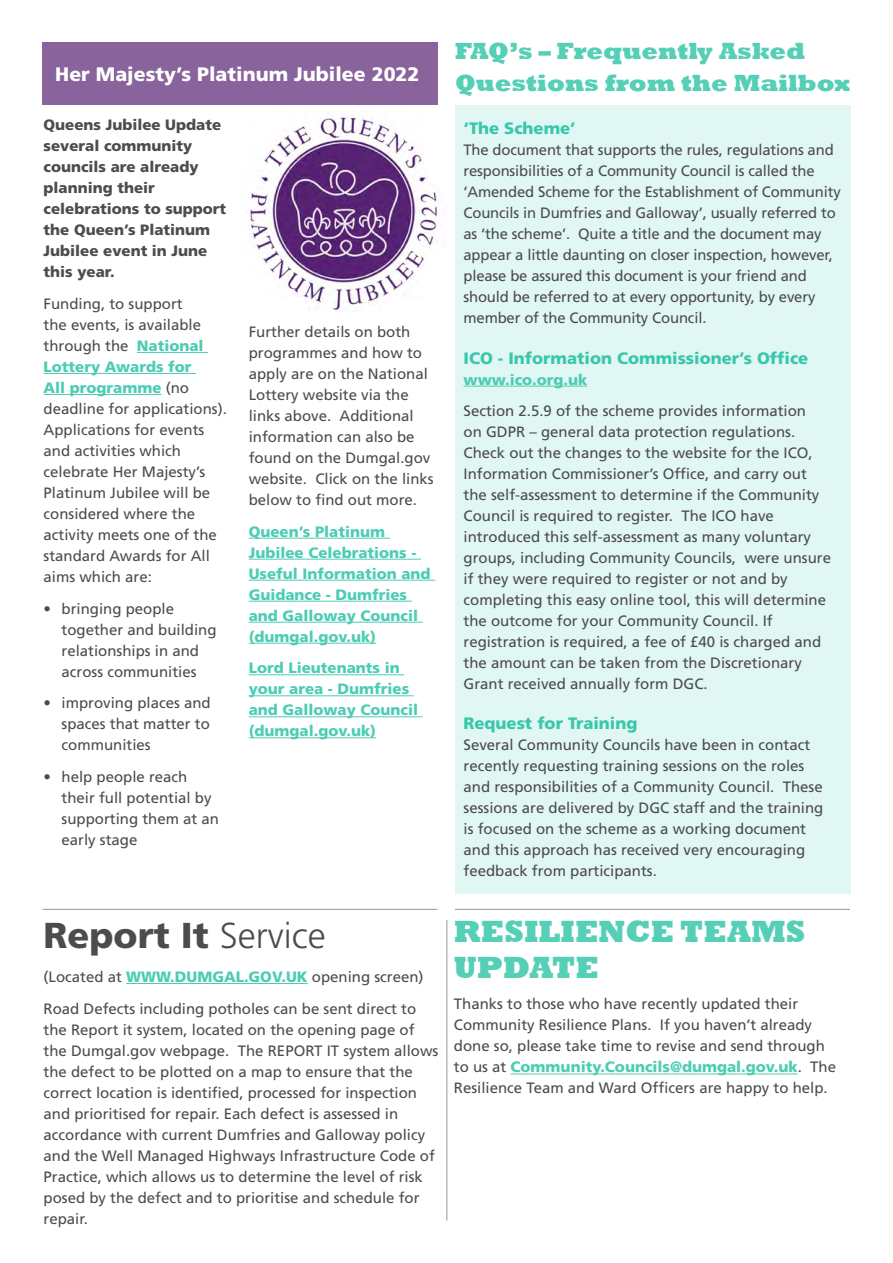
<style>
.page{position:relative;width:893px;height:1263px;background:#fff}
.page>*{position:absolute;margin:0;border:0;box-sizing:border-box;transform-origin:0 0}
.t1{font:900 36px "Frutiger";color:#4b4c4d}
.t2{font:800 31.5px/36px "Rockwell";color:#56cfb7}
.t3{font:800 24px/31.5px "Rockwell";color:#56cfb7}
.t4{font:900 19.5px "Frutiger";color:#fff}
.t5{font:900 16.5px "Frutiger";color:#38c7ab}
.t6{font:15px/21px "Frutiger";color:#4b4c4d}
.t7{font:900 15px "Frutiger";color:#4ccdb3}
.t8{font:900 15px/21px "Frutiger";color:#4b4c4d}
.s1{font-weight:900;color:#4ccdb3}
.s2{font-weight:400;color:#4b4c4d}
.s3{font-weight:300}
</style>
<div class="page">
<div style="left:455px;top:105px;width:395px;height:788px;background:#e1f7f3"></div>
<hr style="left:455px;top:909px;width:395px;height:1px;background:#939598">
<hr style="left:446px;top:920px;width:1px;height:300px;background:#939598">
<hr style="left:43px;top:909px;width:394px;height:1px;background:#939598">
<hr style="left:137px;top:352px;width:71px;height:1px;background:#4ccdb3">
<hr style="left:44px;top:373px;width:152px;height:1px;background:#4ccdb3">
<hr style="left:44px;top:394px;width:118px;height:1px;background:#4ccdb3">
<hr style="left:249px;top:538px;width:141px;height:1px;background:#4ccdb3">
<hr style="left:249px;top:559px;width:172px;height:1px;background:#4ccdb3">
<hr style="left:249px;top:580px;width:186px;height:1px;background:#4ccdb3">
<hr style="left:249px;top:601px;width:163px;height:1px;background:#4ccdb3">
<hr style="left:249px;top:622px;width:174px;height:1px;background:#4ccdb3">
<hr style="left:249px;top:643px;width:127px;height:1px;background:#4ccdb3">
<hr style="left:249px;top:674px;width:155px;height:1px;background:#4ccdb3">
<hr style="left:249px;top:695px;width:165px;height:1px;background:#4ccdb3">
<hr style="left:249px;top:716px;width:174px;height:1px;background:#4ccdb3">
<hr style="left:249px;top:737px;width:127px;height:1px;background:#4ccdb3">
<hr style="left:126px;top:983px;width:182px;height:1px;background:#4ccdb3">
<hr style="left:511px;top:1074px;width:287px;height:1px;background:#4ccdb3">
<hr style="left:463px;top:386px;width:124px;height:1px;background:#4ccdb3">
<div style="left:43px;top:43px;width:395px;height:62px;background:#88639c"></div>
<img style="left:245px;top:115px;width:195px;height:196px">
<p class="t4" style="left:55px;top:63px;width:366px">Her Majesty’s Platinum Jubilee 2022</p>
<p class="t8" style="left:44px;top:114px;width:184px">Queens Jubilee Update several community councils are already planning their celebrations to support the Queen’s Platinum<br>Jubilee event in June this year.</p>
<p class="t6" style="left:44px;top:293px;width:141px">Funding, to support</p>
<p class="t6" style="left:44px;top:314px;width:159px">the events, is available</p>
<p class="t6" style="left:249px;top:321px;width:163px">Further details on both</p>
<p class="t6" style="left:44px;top:335px;width:162px">through the <span class="s1">National</span></p>
<p class="t6" style="left:249px;top:342px;width:175px">programmes and how to</p>
<p class="t7" style="left:44px;top:358px;width:149px">Lottery Awards for</p>
<p class="t6" style="left:249px;top:363px;width:181px">apply are on the National</p>
<p class="t7" style="left:44px;top:379px;width:147px">All programme <span class="s2">(no</span></p>
<p class="t6" style="left:249px;top:384px;width:162px">Lottery website via the</p>
<p class="t6" style="left:44px;top:398px;width:185px">deadline for applications).</p>
<p class="t6" style="left:249px;top:405px;width:167px">links above. Additional</p>
<p class="t6" style="left:44px;top:419px;width:162px">Applications for events</p>
<p class="t6" style="left:249px;top:426px;width:167px">information can also be</p>
<p class="t6" style="left:44px;top:440px;width:139px">and activities which</p>
<p class="t6" style="left:249px;top:447px;width:183px">found on the Dumgal.gov</p>
<p class="t6" style="left:44px;top:461px;width:163px">celebrate Her Majesty’s</p>
<p class="t6" style="left:249px;top:468px;width:187px">website. Click on the links</p>
<p class="t6" style="left:44px;top:482px;width:168px">Platinum Jubilee will be</p>
<p class="t6" style="left:249px;top:489px;width:170px">below to fnd out more.</p>
<p class="t6" style="left:44px;top:503px;width:175px">considered where the activity meets one of the</p>
<p class="t7" style="left:249px;top:522px;width:138px">Queen’s Platinum</p>
<p class="t6" style="left:44px;top:545px;width:168px">standard Awards for All</p>
<p class="t7" style="left:249px;top:543px;width:169px">Jubilee Celebrations -</p>
<p class="t6" style="left:44px;top:566px;width:110px">aims which are:</p>
<p class="t7" style="left:249px;top:564px;width:183px">Useful Information and</p>
<p class="t7" style="left:249px;top:585px;width:160px">Guidance - Dumfries</p>
<p class="t6" style="left:44px;top:598px;width:132px">• bringing people</p>
<p class="t7" style="left:249px;top:606px;width:171px">and Galloway Council</p>
<p class="t6" style="left:62px;top:619px;width:157px">together and building</p>
<p class="t7" style="left:249px;top:627px;width:129px">(dumgal.gov.uk)</p>
<p class="t6" style="left:62px;top:640px;width:139px">relationships in and</p>
<p class="t6" style="left:62px;top:661px;width:137px">across communities</p>
<p class="t7" style="left:249px;top:659px;width:152px">Lord Lieutenants in</p>
<p class="t7" style="left:249px;top:680px;width:162px">your area - Dumfries</p>
<p class="t6" style="left:44px;top:692px;width:169px">• improving places and</p>
<p class="t7" style="left:249px;top:701px;width:171px">and Galloway Council</p>
<p class="t6" style="left:62px;top:713px;width:150px">spaces that matter to</p>
<p class="t7" style="left:249px;top:722px;width:129px">(dumgal.gov.uk)</p>
<p class="t6" style="left:62px;top:734px;width:91px">communities</p>
<p class="t6" style="left:62px;top:766px;width:159px;text-indent:-18px">• help people reach their full potential by supporting them at an early stage</p>
<p class="t3" style="left:455px;top:36px;width:397px">FAQ’s – Frequently Asked<br>Questions from the Mailbox</p>
<p class="t5" style="left:463px;top:119px;width:114px">‘The Scheme’</p>
<p class="t6" style="left:463px;top:140px;width:379px">The document that supports the rules, regulations and responsibilities of a Community Council is called the ‘Amended Scheme for the Establishment of Community Councils in Dumfries and Galloway’, usually referred to as ‘the scheme’. Quite a title and the document may appear a little daunting on closer inspection, however, please be assured this document is your friend and should be referred to at every opportunity, by every member of the Community Council.</p>
<p class="t5" style="left:463px;top:348px;width:346px">ICO - Information Commissioner’s Offce</p>
<p class="t7" style="left:463px;top:370px;width:125px">www.ico.org.uk</p>
<p class="t6" style="left:463px;top:400px;width:369px">Section 2.5.9 of the scheme provides information<br>on GDPR – general data protection regulations.<br>Check out the changes to the website for the ICO, Information Commissioner’s Offce, and carry out the self-assessment to determine if the Community Council is required to register. The ICO have introduced this self-assessment as many voluntary groups, including Community Councils, were unsure if they were required to register or not and by completing this easy online tool, this will determine the outcome for your Community Council. If registration is required, a fee of £40 is charged and the amount can be taken from the Discretionary Grant received annually form DGC.</p>
<p class="t5" style="left:463px;top:714px;width:175px">Request for Training</p>
<p class="t6" style="left:463px;top:734px;width:361px">Several Community Councils have been in contact recently requesting training sessions on the roles and responsibilities of a Community Council. These sessions are delivered by DGC staff and the training is focused on the scheme as a working document and this approach has received very encouraging feedback from participants.</p>
<p class="t1" style="left:44px;top:914px;width:284px">Report It <span class="s3">Service</span></p>
<p class="t6" style="left:44px;top:966px;width:381px">(Located at <span class="s1">WWW.DUMGAL.GOV.UK</span> opening screen)</p>
<p class="t6" style="left:44px;top:998px;width:396px">Road Defects including potholes can be sent direct to the Report it system, located on the opening page of the Dumgal.gov webpage. The REPORT IT system allows the defect to be plotted on a map to ensure that the correct location is identifed, processed for inspection and prioritised for repair. Each defect is assessed in accordance with current Dumfries and Galloway policy and the Well Managed Highways Infrastructure Code of Practice, which allows us to determine the level of risk posed by the defect and to prioritise and schedule for repair.</p>
<p class="t2" style="left:454px;top:914px;width:353px">RESILIENCE TEAMS<br>UPDATE</p>
<p class="t6" style="left:454px;top:994px;width:384px">Thanks to those who have recently updated their Community Resilience Plans. If you haven’t already done so, please take time to revise and send through to us at <span class="s1">Community.Councils@dumgal.gov.uk</span>. The Resilience Team and Ward Offcers are happy to help.</p>
</div>
